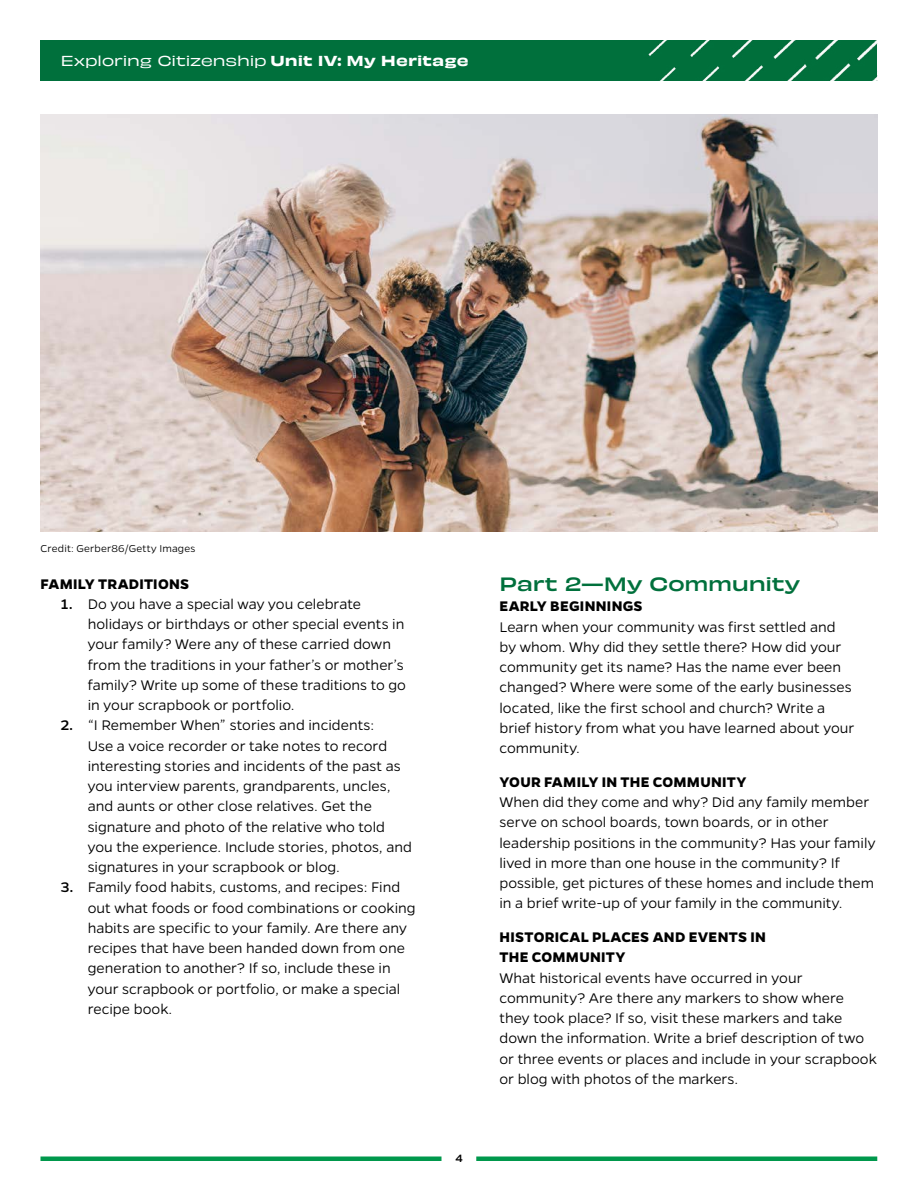
<style>
.page{position:relative;width:918px;height:1188px;background:#fff}
.page>*{position:absolute;margin:0;border:0;box-sizing:border-box;transform-origin:0 0}
.t1{font:500 expanded 18px "Obviously";letter-spacing:-.015em;color:#00703c}
.t2{font:300 15.75px/20.2px "Gentona";color:#000}
.t3{font:700 15.75px/20.2px "Gentona";letter-spacing:.015em;color:#000}
.t4{font:expanded 13.5px "Obviously";letter-spacing:-.005em;color:#fff}
.t5{font:500 12px "Gentona";color:#000}
.t6{font:300 11.25px "Gentona";letter-spacing:.02em;color:#000}
.s1{color:#00703c}
.s2{font-family:"Obviously Wide Semi";font-stretch:normal}
.s3{font-weight:500}
</style>
<div class="page">
<div style="left:40px;top:40px;width:838px;height:41px;background:#00703c"></div>
<img style="left:648px;top:40px;width:230px;height:41px">
<div style="left:40px;top:1156px;width:402px;height:5px;background:#00984c"></div>
<div style="left:476px;top:1156px;width:401px;height:5px;background:#00984c"></div>
<img style="left:40px;top:114px;width:838px;height:417px">
<p class="t4" style="left:61px;top:50px;width:409px">Exploring Citizenship<span class="s1">:</span><span class="s2">Unit IV: My Heritage</span></p>
<p class="t6" style="left:40px;top:542px;width:156px">Credit: Gerber86/Getty Images</p>
<h3 class="t3" style="left:41px;top:573px;width:150px">FAMILY TRADITIONS</h3>
<p class="t2" style="left:88px;top:594px;width:320px;text-indent:-27px"><span class="s3">1.</span> Do you have a special way you celebrate holidays or birthdays or other special events in your family? Were any of these carried down from the traditions in your father’s or mother’s family? Write up some of these traditions to go in your scrapbook or portfolio.</p>
<p class="t2" style="left:88px;top:715px;width:326px;text-indent:-27px"><span class="s3">2.</span> “I Remember When” stories and incidents:<br>Use a voice recorder or take notes to record interesting stories and incidents of the past as you interview parents, grandparents, uncles, and aunts or other close relatives. Get the signature and photo of the relative who told you the experience. Include stories, photos, and signatures in your scrapbook or blog.</p>
<p class="t2" style="left:88px;top:877px;width:329px;text-indent:-27px"><span class="s3">3.</span> Family food habits, customs, and recipes: Find out what foods or food combinations or cooking habits are specific to your family. Are there any recipes that have been handed down from one generation to another? If so, include these in your scrapbook or portfolio, or make a special recipe book.</p>
<p class="t5" style="left:455px;top:1151px;width:9px">4</p>
<h2 class="t1" style="left:500px;top:570px;width:302px">Part 2—My Community</h2>
<h3 class="t3" style="left:500px;top:596px;width:145px">EARLY BEGINNINGS</h3>
<p class="t2" style="left:499px;top:616px;width:356px">Learn when your community was first settled and by whom. Why did they settle there? How did your community get its name? Has the name ever been changed? Where were some of the early businesses located, like the first school and church? Write a brief history from what you have learned about your community.</p>
<h3 class="t3" style="left:500px;top:772px;width:248px">YOUR FAMILY IN THE COMMUNITY</h3>
<p class="t2" style="left:499px;top:792px;width:377px">When did they come and why? Did any family member serve on school boards, town boards, or in other leadership positions in the community? Has your family lived in more than one house in the community? If possible, get pictures of these homes and include them in a brief write-up of your family in the community.</p>
<h3 class="t3" style="left:500px;top:927px;width:268px">HISTORICAL PLACES AND EVENTS IN<br>THE COMMUNITY</h3>
<p class="t2" style="left:499px;top:967px;width:379px">What historical events have occurred in your community? Are there any markers to show where they took place? If so, visit these markers and take down the information. Write a brief description of two or three events or places and include in your scrapbook or blog with photos of the markers.</p>
</div>
